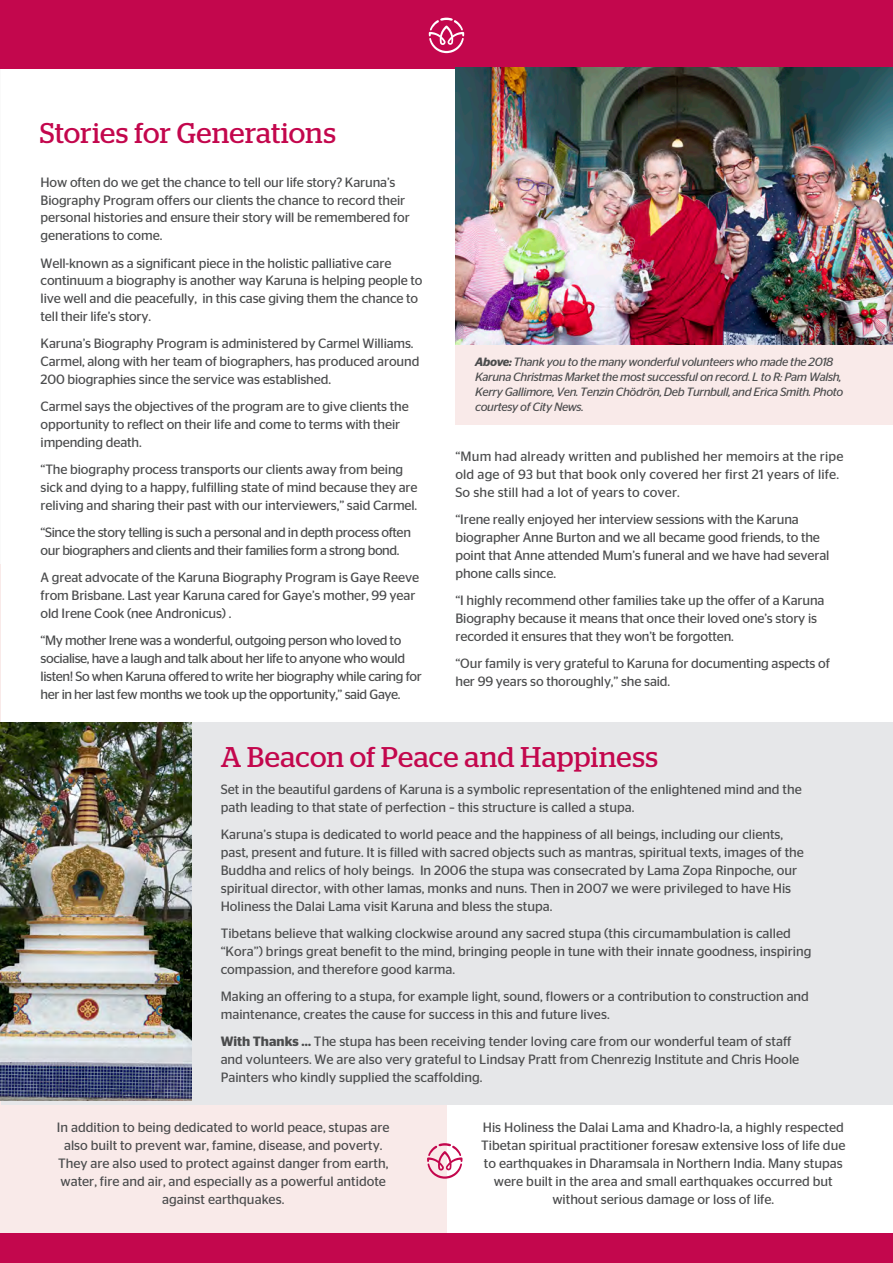
<style>
.page{position:relative;width:893px;height:1263px;background:#fff}
.page>*{position:absolute;margin:0;border:0;box-sizing:border-box;transform-origin:0 0}
.Title-1{font:28.5px "Stag";letter-spacing:.01em;color:#c3074d}
.Body_copy{font:13.5px/18px "Stag Sans";letter-spacing:-.01em;color:#4b4c4d}
.Body_copy-2{font:13.5px/18px "Stag Sans";letter-spacing:-.03em;color:#4b4c4d}
.Body_copy-3{font:13.5px/18px "Stag Sans";letter-spacing:.01em;color:#4b4c4d}
.Body_copy-4{font:italic 12px/15px "Stag Sans";letter-spacing:-.03em;color:#4b4c4d}
.s1{font-weight:600}
</style>
<div class="page">
<div style="left:0;top:1102px;width:446px;height:136px;background:#f9eae9"></div>
<div style="left:0;top:722px;width:893px;height:383px;background:#e6e7e9"></div>
<hr style="left:0;top:565px;width:1px;height:668px;background:#f9eae9">
<div style="left:0;top:0;width:893px;height:68px;background:#c3074d"></div>
<svg style="left:429px;top:18px;width:35px;height:35px"></svg>
<img style="left:455px;top:68px;width:438px;height:277px">
<img style="left:0;top:722px;width:191px;height:378px">
<div style="left:455px;top:345px;width:438px;height:79px;background:#f9eae9"></div>
<div style="left:0;top:1233px;width:893px;height:30px;background:#c3074d"></div>
<svg style="left:427px;top:1143px;width:35px;height:36px"></svg>
<p class="Title-1" style="left:40px;top:116px;width:298px">Stories for Generations</p>
<p class="Body_copy" style="left:41px;top:173px;width:371px">How often do we get the chance to tell our life story? Karuna’s Biography Program offers our clients the chance to record their personal histories and ensure their story will be remembered for generations to come.</p>
<p class="Body_copy" style="left:41px;top:254px;width:383px">Well-known as a significant piece in the holistic palliative care continuum a biography is another way Karuna is helping people to live well and die peacefully, in this case giving them the chance to tell their life’s story.</p>
<p class="Body_copy" style="left:41px;top:335px;width:380px">Karuna’s Biography Program is administered by Carmel Williams.<br>Carmel, along with her team of biographers, has produced around<br>200 biographies since the service was established.</p>
<p class="Body_copy" style="left:41px;top:398px;width:370px">Carmel says the objectives of the program are to give clients the opportunity to reflect on their life and come to terms with their impending death.</p>
<p class="Body_copy" style="left:41px;top:461px;width:379px">“The biography process transports our clients away from being sick and dying to a happy, fulfilling state of mind because they are reliving and sharing their past with our interviewers,” said Carmel.</p>
<p class="Body_copy-2" style="left:41px;top:524px;width:372px">“Since the story telling is such a personal and in depth process often our biographers and clients and their families form a strong bond.</p>
<p class="Body_copy" style="left:41px;top:569px;width:380px">A great advocate of the Karuna Biography Program is Gaye Reeve from Brisbane. Last year Karuna cared for Gaye’s mother, 99 year old Irene Cook (nee Andronicus) .</p>
<p class="Body_copy-2" style="left:41px;top:632px;width:383px">“My mother Irene was a wonderful, outgoing person who loved to socialise, have a laugh and talk about her life to anyone who would listen! So when Karuna offered to write her biography while caring for her in her last few months we took up the opportunity,” said Gaye.</p>
<p class="Body_copy-4" style="left:475px;top:354px;width:370px"><span class="s1">Above:</span> Thank you to the many wonderful volunteers who made the 2018<br>Karuna Christmas Market the most successful on record. L to R: Pam Walsh, Kerry Gallimore, Ven. Tenzin Chödrön, Deb Turnbull, and Erica Smith. Photo courtesy of City News.</p>
<p class="Body_copy-3" style="left:455px;top:447px;width:389px">“Mum had already written and published her memoirs at the ripe old age of 93 but that book only covered her first 21 years of life.<br>So she still had a lot of years to cover.</p>
<p class="Body_copy" style="left:455px;top:510px;width:375px">“Irene really enjoyed her interview sessions with the Karuna biographer Anne Burton and we all became good friends, to the point that Anne attended Mum’s funeral and we have had several phone calls since.</p>
<p class="Body_copy" style="left:455px;top:591px;width:370px">“I highly recommend other families take up the offer of a Karuna<br>Biography because it means that once their loved one’s story is recorded it ensures that they won’t be forgotten.</p>
<p class="Body_copy" style="left:455px;top:654px;width:376px">“Our family is very grateful to Karuna for documenting aspects of her 99 years so thoroughly,” she said.</p>
<p class="Title-1" style="left:221px;top:740px;width:439px">A Beacon of Peace and Happiness</p>
<p class="Body_copy" style="left:221px;top:780px;width:583px">Set in the beautiful gardens of Karuna is a symbolic representation of the enlightened mind and the path leading to that state of perfection – this structure is called a stupa.</p>
<p class="Body_copy" style="left:221px;top:825px;width:585px">Karuna’s stupa is dedicated to world peace and the happiness of all beings, including our clients, past, present and future. It is filled with sacred objects such as mantras, spiritual texts, images of the Buddha and relics of holy beings. In 2006 the stupa was consecrated by Lama Zopa Rinpoche, our spiritual director, with other lamas, monks and nuns. Then in 2007 we were privileged to have His Holiness the Dalai Lama visit Karuna and bless the stupa.</p>
<p class="Body_copy" style="left:221px;top:924px;width:592px">Tibetans believe that walking clockwise around any sacred stupa (this circumambulation is called “Kora”) brings great benefit to the mind, bringing people in tune with their innate goodness, inspiring compassion, and therefore good karma.</p>
<p class="Body_copy" style="left:221px;top:987px;width:590px">Making an offering to a stupa, for example light, sound, flowers or a contribution to construction and maintenance, creates the cause for success in this and future lives.</p>
<p class="Body_copy" style="left:221px;top:1032px;width:580px"><span class="s1">With Thanks …</span> The stupa has been receiving tender loving care from our wonderful team of staff and volunteers. We are also very grateful to Lindsay Pratt from Chenrezig Institute and Chris Hoole<br>Painters who kindly supplied the scaffolding.</p>
<p class="Body_copy" style="left:57px;top:1118px;width:334px;text-align:center">In addition to being dedicated to world peace, stupas are also built to prevent war, famine, disease, and poverty.<br>They are also used to protect against danger from earth, water, fire and air, and especially as a powerful antidote against earthquakes.</p>
<p class="Body_copy" style="left:481px;top:1118px;width:366px;text-align:center">His Holiness the Dalai Lama and Khadro-la, a highly respected Tibetan spiritual practitioner foresaw extensive loss of life due to earthquakes in Dharamsala in Northern India. Many stupas were built in the area and small earthquakes occurred but without serious damage or loss of life.</p>
</div>
